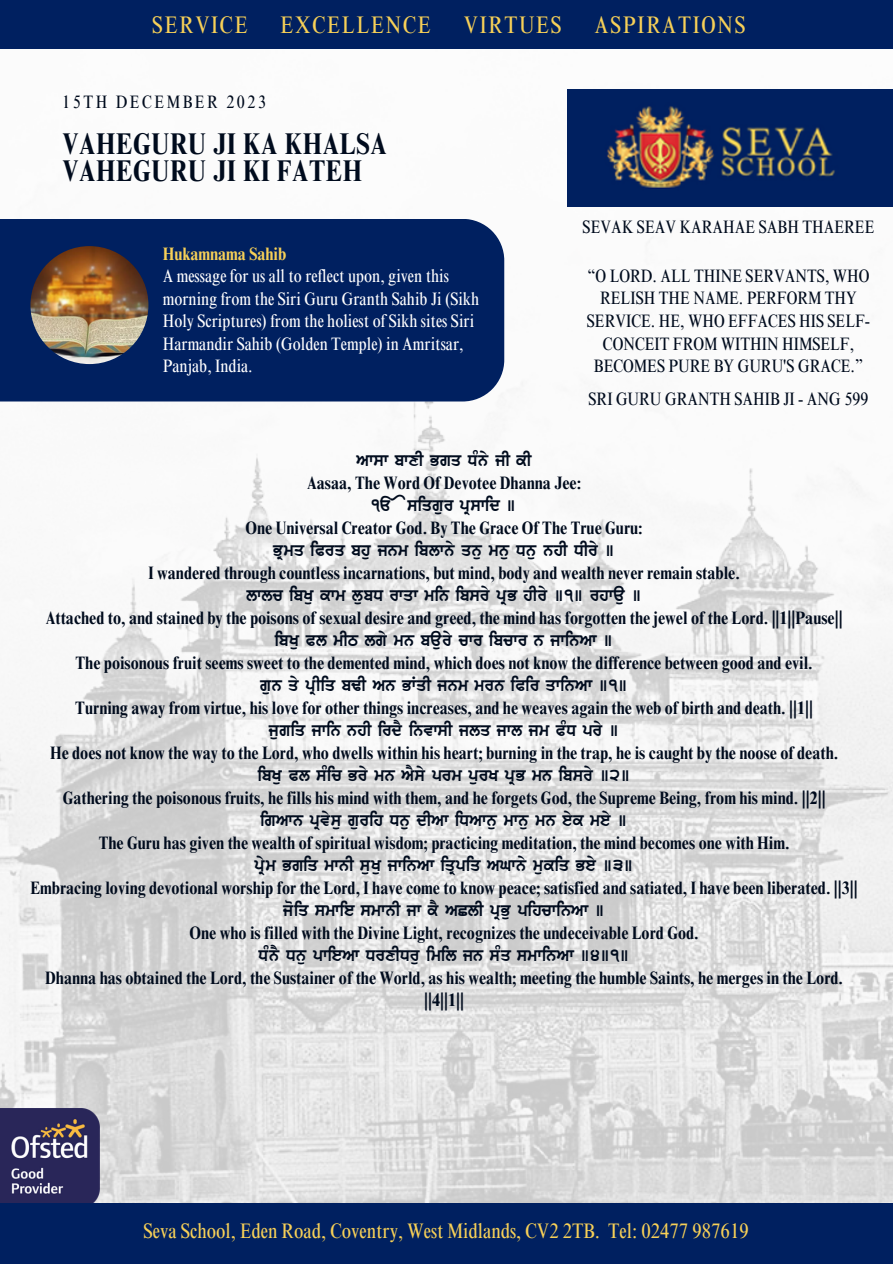
<style>
.page{position:relative;width:893px;height:1264px;background:#fff}
.page>*{position:absolute;margin:0;border:0;box-sizing:border-box;transform-origin:0 0}
.t1{font:700 condensed 30px/27px "Times NRMT Pro";letter-spacing:.02em;color:#000b1d}
.t2{font:condensed 24px "Times NRMT Pro";letter-spacing:.07em;color:#f7d057}
.t3{font:condensed 21px "Times NRMT Pro";color:#f7d057}
.t4{font:700 condensed 18px/22.5px "Times NRMT Pro";color:#000b1d;text-align:center}
.t5{font:18px "Gurbani Web Thick";color:#000b1d}
.t6{font:condensed 18px/22.5px "Times NRMT Pro";color:#000b1d;text-align:center}
.t7{font:condensed 18px/22.5px "Times NRMT Pro";color:#fff}
.t8{font:condensed 18px "Times NRMT Pro";letter-spacing:.14em;color:#000b1d}
.t9{font:700 condensed 18px "Times NRMT Pro";color:#f7d057}
</style>
<div class="page">
<img style="left:0;top:48px;width:892px;height:1155px">
<img style="left:567px;top:89px;width:325px;height:117px">
<div style="left:0;top:0;width:892px;height:48px;background:#002060"></div>
<div style="left:0;top:219px;width:504px;height:182px;background:#002060"></div>
<img style="left:0;top:1108px;width:99px;height:95px">
<div style="left:0;top:1203px;width:892px;height:60px;background:#002060"></div>
<img style="left:30px;top:246px;width:118px;height:118px;border-radius:50%">
<p class="t2" style="left:152px;top:16px;width:97px">SERVICE</p>
<p class="t2" style="left:280px;top:16px;width:152px">EXCELLENCE</p>
<p class="t2" style="left:463px;top:16px;width:99px">VIRTUES</p>
<p class="t2" style="left:594px;top:16px;width:152px">ASPIRATIONS</p>
<p class="t8" style="left:62px;top:95px;width:205px">15TH DECEMBER 2023</p>
<p class="t1" style="left:62px;top:134px;width:326px">VAHEGURU JI KA KHALSA<br>VAHEGURU JI KI FATEH</p>
<p class="t6" style="left:582px;top:217px;width:293px">SEVAK SEAV KARAHAE SABH THAEREE</p>
<p class="t9" style="left:163px;top:247px;width:125px">Hukamnama Sahib</p>
<p class="t7" style="left:163px;top:267px;width:318px">A message for us all to reflect upon, given this morning from the Siri Guru Granth Sahib Ji (Sikh Holy Scriptures) from the holiest of Sikh sites Siri Harmandir Sahib (Golden Temple) in Amritsar, Panjab, India.</p>
<p class="t6" style="left:587px;top:267px;width:285px">“O LORD. ALL THINE SERVANTS, WHO<br>RELISH THE NAME. PERFORM THY<br>SERVICE. HE, WHO EFFACES HIS SELF-<br>CONCEIT FROM WITHIN HIMSELF,<br>BECOMES PURE BY GURU'S GRACE.”</p>
<p class="t6" style="left:588px;top:390px;width:281px">SRI GURU GRANTH SAHIB JI - ANG 599</p>
<p class="t5" style="left:356px;top:449px;width:176px">AWSW BWXI BGQ DMNY JI KI</p>
<p class="t4" style="left:307px;top:473px;width:275px">Aasaa, The Word Of Devotee Dhanna Jee:</p>
<p class="t5" style="left:372px;top:494px;width:146px">&lt;&gt; SIQGUR PRSWID ]</p>
<p class="t4" style="left:245px;top:518px;width:398px">One Universal Creator God. By The Grace Of The True Guru:</p>
<p class="t5" style="left:273px;top:539px;width:343px">BRMQ IPRQ BHU JNM IBLWNY QNU MNU DNU NHI DIRY ]</p>
<p class="t4" style="left:148px;top:563px;width:592px">I wandered through countless incarnations, but mind, body and wealth never remain stable.</p>
<p class="t5" style="left:246px;top:584px;width:397px">LWLC IBKU KWM LUBD RWQW MIN IBSRY PRB HIRY ]1] RHWAU ]</p>
<p class="t4" style="left:46px;top:608px;width:798px">Attached to, and stained by the poisons of sexual desire and greed, the mind has forgotten the jewel of the Lord. ||1||Pause||</p>
<p class="t5" style="left:275px;top:629px;width:340px">IBKU PL MIT LGY MN BAURY CWR IBCWR N JWINAW ]</p>
<p class="t4" style="left:76px;top:653px;width:738px">The poisonous fruit seems sweet to the demented mind, which does not know the difference between good and evil.</p>
<p class="t5" style="left:260px;top:674px;width:369px">GUN QY PRIIQ BFI AN BWQI JNM MRN IPIR QWINAW ]1]</p>
<p class="t4" style="left:75px;top:698px;width:739px">Turning away from virtue, his love for other things increases, and he weaves again the web of birth and death. ||1||</p>
<p class="t5" style="left:269px;top:719px;width:352px">JUGIQ JWIN NHI IRDY INVWSI JLQ JWL JM PMD PRY ]</p>
<p class="t4" style="left:50px;top:743px;width:789px">He does not know the way to the Lord, who dwells within his heart; burning in the trap, he is caught by the noose of death.</p>
<p class="t5" style="left:258px;top:764px;width:374px">IBKU PL SMIC BRY MN AYSY PRM PURK PRB MN IBSRY ]2]</p>
<p class="t4" style="left:63px;top:788px;width:764px">Gathering the poisonous fruits, he fills his mind with them, and he forgets God, the Supreme Being, from his mind. ||2||</p>
<p class="t5" style="left:260px;top:809px;width:369px">IGAWN PRVYSU GURIH DNU DIAW IDAWNU MWNU MN EYK MEY ]</p>
<p class="t4" style="left:99px;top:833px;width:692px">The Guru has given the wealth of spiritual wisdom; practicing meditation, the mind becomes one with Him.</p>
<p class="t5" style="left:254px;top:854px;width:381px">PRYM BGIQ MWNI SUKU JWINAW IQRPIQ AGWNY MUKIQ BEY ]3]</p>
<p class="t4" style="left:31px;top:878px;width:828px">Embracing loving devotional worship for the Lord, I have come to know peace; satisfied and satiated, I have been liberated. ||3||</p>
<p class="t5" style="left:283px;top:899px;width:323px">JOIQ SMWIE SMWNI JW KY ACLI PRBU PIHCWINAW ]</p>
<p class="t4" style="left:189px;top:923px;width:510px">One who is filled with the Divine Light, recognizes the undeceivable Lord God.</p>
<p class="t5" style="left:258px;top:944px;width:373px">DMNY DNU PWIEAW DRXIDRU IMIL JN SMQ SMWINAW ]4]1]</p>
<p class="t4" style="left:45px;top:968px;width:799px">Dhanna has obtained the Lord, the Sustainer of the World, as his wealth; meeting the humble Saints, he merges in the Lord. ||4||1||</p>
<p class="t3" style="left:143px;top:1222px;width:606px">Seva School, Eden Road, Coventry, West Midlands, CV2 2TB. Tel: 02477 987619</p>
</div>
